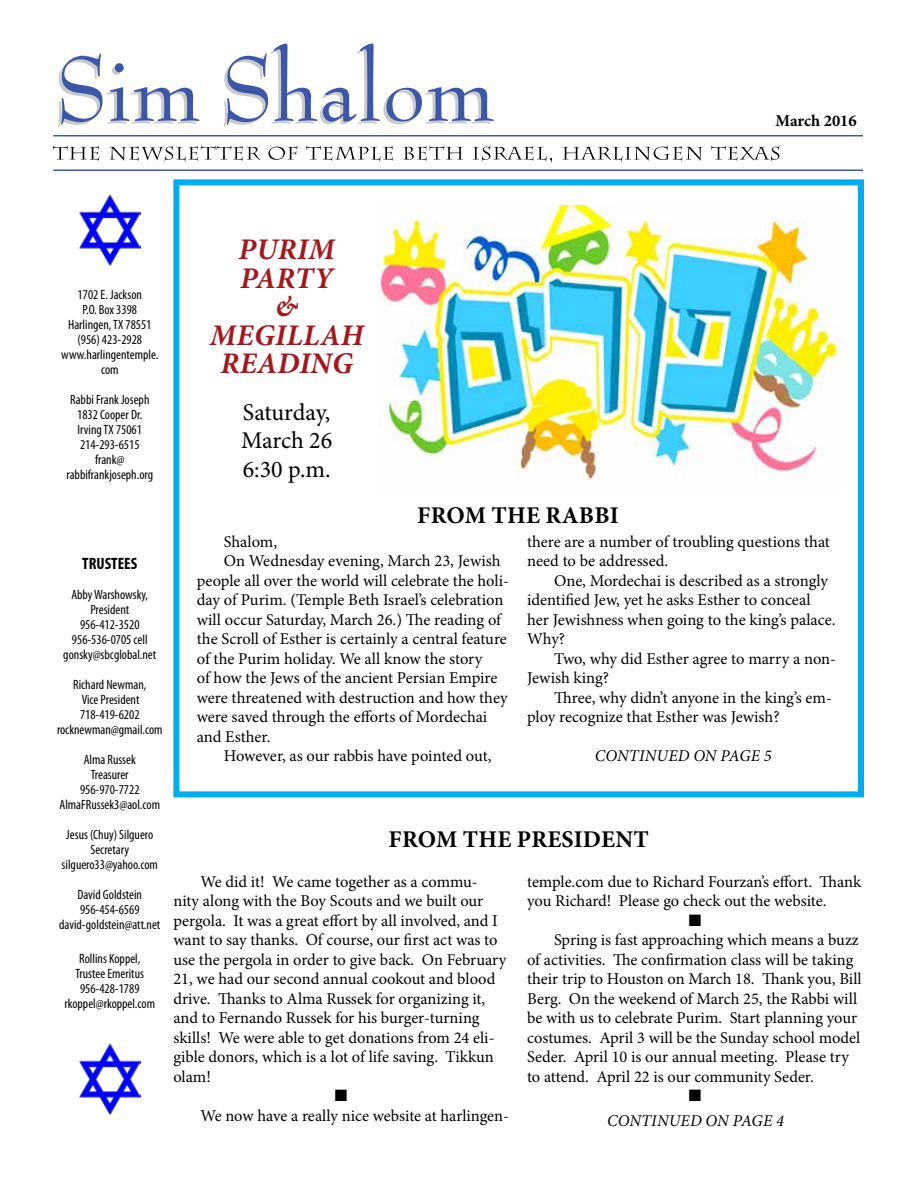
<style>
.page{position:relative;width:918px;height:1188px;background:#fff}
.page>*{position:absolute;margin:0;border:0;box-sizing:border-box;transform-origin:0 0}
.t1{font:italic 700 30px/28.5px "Minion Pro";letter-spacing:.01em;color:#a3181c;text-align:center}
.t2{font:700 24px "Minion Pro";letter-spacing:.01em;color:#000}
.t3{font:24px/28.5px "Minion Pro";letter-spacing:-.01em;color:#000;text-align:justify}
.t4{font:16.5px/19.5px "Minion Pro";letter-spacing:-.005em;color:#000}
.t5{font:italic 16.5px "Minion Pro";letter-spacing:.01em;color:#000}
.t6{font:700 16.5px "Minion Pro";color:#000}
.t7{font:700 condensed 16.5px "Myriad Pro";color:#000}
.t8{font:16.5px "Zapf Dingbats ITC";color:#000}
.t9{font:condensed 13.5px/15px "Myriad Pro";color:#000;text-align:center}
</style>
<div class="page">
<div style="left:173px;top:179px;width:691px;height:618px;border:6px solid #00aeef"></div>
<svg style="left:58px;top:53px;width:142px;height:74px"></svg>
<svg style="left:224px;top:44px;width:270px;height:83px"></svg>
<svg style="left:53px;top:146px;width:46px;height:15px"></svg>
<svg style="left:110px;top:146px;width:150px;height:16px"></svg>
<svg style="left:269px;top:146px;width:28px;height:14px"></svg>
<svg style="left:306px;top:146px;width:87px;height:16px"></svg>
<svg style="left:403px;top:146px;width:60px;height:15px"></svg>
<svg style="left:473px;top:146px;width:79px;height:16px"></svg>
<svg style="left:562px;top:145px;width:141px;height:17px"></svg>
<svg style="left:711px;top:146px;width:68px;height:15px"></svg>
<hr style="left:53px;top:135px;width:810px;height:1px;background:#3c57a7">
<hr style="left:53px;top:170px;width:810px;height:1px;background:#3c57a7">
<img style="left:377px;top:205px;width:463px;height:275px">
<img style="left:79px;top:1044px;width:61px;height:70px">
<img style="left:79px;top:194px;width:61px;height:71px">
<p class="t6" style="left:776px;top:109px;width:83px">March 2016</p>
<p class="t9" style="left:61px;top:287px;width:99px">1702 E. Jackson<br>P.O. Box 3398<br>Harlingen, TX 78551 (956) 423-2928 www.harlingentemple. com</p>
<p class="t9" style="left:66px;top:392px;width:88px">Rabbi Frank Joseph<br>1832 Cooper Dr.<br>Irving TX 75061<br>214-293-6515 frank@ rabbifrankjoseph.org</p>
<p class="t7" style="left:82px;top:553px;width:56px">TRUSTEES</p>
<p class="t9" style="left:63px;top:587px;width:94px">Abby Warshowsky,<br>President<br>956-412-3520<br>956-536-0705 cell gonsky@sbcglobal.net</p>
<p class="t9" style="left:57px;top:677px;width:107px">Richard Newman,<br>Vice President<br>718-419-6202 rocknewman@gmail.com</p>
<p class="t9" style="left:60px;top:752px;width:102px">Alma Russek<br>Treasurer<br>956-970-7722<br>AlmaFRussek3@aol.com</p>
<p class="t9" style="left:62px;top:827px;width:98px">Jesus (Chuy) Silguero<br>Secretary silguero33@yahoo.com</p>
<p class="t9" style="left:59px;top:887px;width:103px">David Goldstein<br>956-454-6569 david-goldstein@att.net</p>
<p class="t9" style="left:64px;top:951px;width:92px">Rollins Koppel,<br>Trustee Emeritus<br>956-428-1789 rkoppel@rkoppel.com</p>
<h1 class="t1" style="left:210px;top:235px;width:155px">PURIM<br>PARTY<br>&amp;<br>MEGILLAH<br>READING</h1>
<h2 class="t3" style="left:241px;top:398px;width:93px">Saturday, March 26<br>6:30 p.m.</h2>
<h2 class="t2" style="left:417px;top:499px;width:203px">FROM THE RABBI</h2>
<p class="t4" style="left:224px;top:532px;width:55px">Shalom,</p>
<p class="t4" style="left:224px;top:551px;width:278px">On Wednesday evening, March 23, Jewish</p>
<p class="t4" style="left:197px;top:571px;width:314px">people all over the world will celebrate the holi-</p>
<p class="t4" style="left:197px;top:590px;width:308px">day of Purim. (Temple Beth Israel’s celebration</p>
<p class="t4" style="left:197px;top:610px;width:306px">will occur Saturday, March 26.) The reading of</p>
<p class="t4" style="left:197px;top:629px;width:312px">the Scroll of Esther is certainly a central feature</p>
<p class="t4" style="left:197px;top:649px;width:287px">of the Purim holiday. We all know the story</p>
<p class="t4" style="left:197px;top:668px;width:302px">of how the Jews of the ancient Persian Empire</p>
<p class="t4" style="left:197px;top:688px;width:312px">were threatened with destruction and how they</p>
<p class="t4" style="left:197px;top:707px;width:292px">were saved through the efforts of Mordechai</p>
<p class="t4" style="left:197px;top:727px;width:75px">and Esther.</p>
<p class="t4" style="left:224px;top:746px;width:269px">However, as our rabbis have pointed out,</p>
<p class="t4" style="left:527px;top:532px;width:304px">there are a number of troubling questions that need to be addressed.</p>
<p class="t4" style="left:527px;top:571px;width:310px;text-indent:27px">One, Mordechai is described as a strongly identified Jew, yet he asks Esther to conceal her Jewishness when going to the king’s palace.<br>Why?</p>
<p class="t4" style="left:527px;top:649px;width:311px;text-indent:27px">Two, why did Esther agree to marry a non-<br>Jewish king?</p>
<p class="t4" style="left:527px;top:688px;width:306px;text-indent:27px">Three, why didn’t anyone in the king’s em&shy;ploy recognize that Esther was Jewish?</p>
<p class="t5" style="left:595px;top:745px;width:179px">CONTINUED ON PAGE 5</p>
<h2 class="t2" style="left:389px;top:823px;width:262px">FROM THE PRESIDENT</h2>
<p class="t4" style="left:173px;top:872px;width:334px;text-indent:27px">We did it! We came together as a commu&shy;nity along with the Boy Scouts and we built our pergola. It was a great effort by all involved, and I want to say thanks. Of course, our first act was to use the pergola in order to give back. On February 21, we had our second annual cookout and blood drive. Thanks to Alma Russek for organizing it, and to Fernando Russek for his burger-turning skills! We were able to get donations from 24 eli&shy;gible donors, which is a lot of life saving. Tikkun olam!</p>
<p class="t8" style="left:335px;top:1088px;width:14px">■</p>
<p class="t4" style="left:200px;top:1106px;width:310px">We now have a really nice website at harlingen-</p>
<p class="t4" style="left:527px;top:872px;width:336px">temple.com due to Richard Fourzan’s effort. Thank you Richard! Please go check out the website.</p>
<p class="t8" style="left:689px;top:912px;width:14px">■</p>
<p class="t4" style="left:527px;top:930px;width:336px;text-indent:27px">Spring is fast approaching which means a buzz of activities. The confirmation class will be taking their trip to Houston on March 18. Thank you, Bill Berg. On the weekend of March 25, the Rabbi will be with us to celebrate Purim. Start planning your costumes. April 3 will be the Sunday school model Seder. April 10 is our annual meeting. Please try to attend. April 22 is our community Seder.</p>
<p class="t8" style="left:689px;top:1088px;width:14px">■</p>
<p class="t5" style="left:607px;top:1110px;width:179px">CONTINUED ON PAGE 4</p>
</div>
